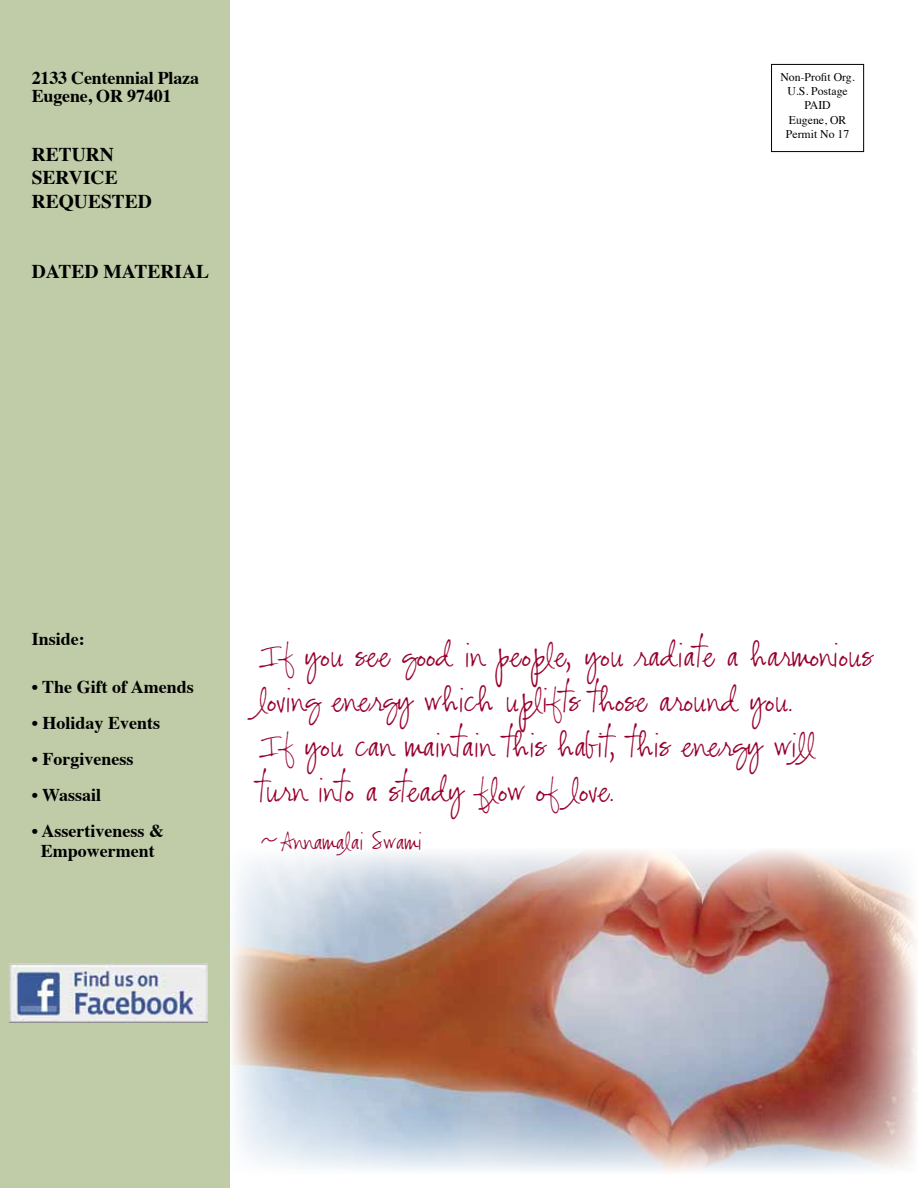
<style>
.page{position:relative;width:918px;height:1188px;background:#fff}
.page>*{position:absolute;margin:0;border:0;box-sizing:border-box;transform-origin:0 0}
.t1{font:33px/45px "CK Alis Writing";color:#98002e}
.t2{font:24px "CK Alis Writing";color:#98002e}
.t3{font:700 19.5px/23.4px "Times";color:#000}
.t4{font:700 18px/18px "Times";color:#000}
.t5{font:11.7px/14.1px "Times";color:#000;text-align:center}
</style>
<div class="page">
<div style="left:0;top:0;width:230px;height:1188px;background:#c0cca8"></div>
<div style="left:771px;top:64px;width:93px;height:88px;border:1px solid #000"></div>
<img style="left:9px;top:963px;width:198px;height:60px">
<img style="left:231px;top:850px;width:686px;height:322px">
<p class="t4" style="left:32px;top:67px;width:169px">2133 Centennial Plaza<br>Eugene, OR 97401</p>
<p class="t3" style="left:32px;top:141px;width:122px">RETURN<br>SERVICE<br>REQUESTED</p>
<p class="t3" style="left:32px;top:258px;width:179px">DATED MATERIAL</p>
<p class="t5" style="left:780px;top:69px;width:76px">Non-Profit Org.<br>U.S. Postage<br>PAID<br>Eugene, OR<br>Permit No 17</p>
<p class="t4" style="left:32px;top:628px;width:55px">Inside:</p>
<p class="t4" style="left:32px;top:676px;width:163px">• The Gift of Amends</p>
<p class="t4" style="left:32px;top:712px;width:130px">• Holiday Events</p>
<p class="t4" style="left:32px;top:748px;width:103px">• Forgiveness</p>
<p class="t4" style="left:32px;top:784px;width:71px">• Wassail</p>
<p class="t4" style="left:32px;top:820px;width:134px;line-height:19.5px;text-align:center">• Assertiveness &amp;<br>Empowerment</p>
<p class="t1" style="left:258px;top:632px;width:616px">If you see good in people, you radiate a harmonious loving energy which uplifts those around you.<br>If you can maintain this habit, this energy will<br>turn into a steady flow of love.</p>
<p class="t2" style="left:258px;top:827px;width:165px">~Annamalai Swami</p>
</div>
